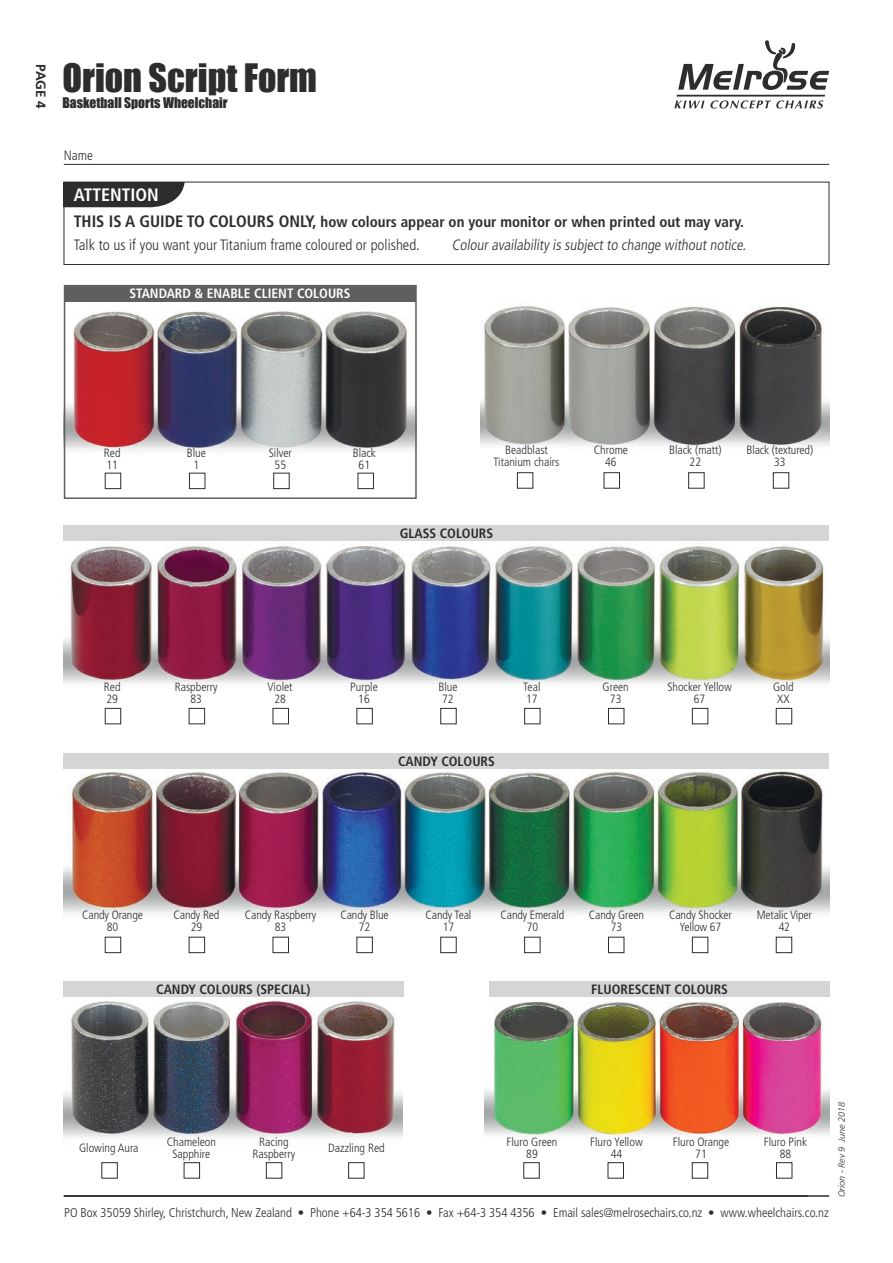
<style>
.page{position:relative;width:893px;height:1263px;background:#fff}
.page>*{position:absolute;margin:0;border:0;box-sizing:border-box;transform-origin:0 0}
.t1{font:36px "Impact";color:#2d2c2f}
.t2{font:700 condensed 18px "Frutiger";color:#fff}
.t3{font:700 condensed 16.5px "Frutiger";color:#2d2c2f}
.t4{font:700 condensed 15px/22.2px "Frutiger";color:#2d2c2f}
.t5{font:300 condensed 15px "Frutiger";color:#2d2c2f}
.t6{font:700 condensed 13.5px "Frutiger";color:#2d2c2f}
.t7{font:700 condensed 13.5px "Frutiger";color:#fff}
.t8{font:13.5px "Impact";color:#2d2c2f}
.t9{font:700 13.5px "Frutiger";color:#2d2c2f}
.t10{font:300 condensed 13.5px "Frutiger";color:#2d2c2f}
.t11{font:300 condensed 12.75px "Frutiger";letter-spacing:-.005em;color:#2d2c2f}
.t12{font:300 condensed 12px/12px "Frutiger";color:#2d2c2f;text-align:center}
.t13{font:italic 300 9px "Frutiger";color:#2d2c2f}
.s1{font-size:16.5px}
.s2{font-weight:300}
</style>
<div class="page">
<hr style="left:64px;top:1195px;width:765px;height:2px;background:#2d2c2f">
<img style="left:67px;top:311px;width:347px;height:141px">
<img style="left:64px;top:1001px;width:339px;height:137px">
<img style="left:485px;top:1002px;width:344px;height:136px">
<img style="left:64px;top:769px;width:765px;height:146px">
<img style="left:64px;top:543px;width:765px;height:140px">
<img style="left:567px;top:306px;width:262px;height:141px">
<img style="left:480px;top:305px;width:87px;height:141px">
<div style="left:64px;top:286px;width:351px;height:16px;background:#5f5f5e"></div>
<div style="left:64px;top:525px;width:765px;height:16px;background:#d4d5d4"></div>
<div style="left:64px;top:753px;width:765px;height:16px;background:#d4d5d4"></div>
<div style="left:64px;top:981px;width:340px;height:16px;background:#d4d5d4"></div>
<hr style="left:64px;top:164px;width:765px;height:1px;background:#2d2c2f">
<svg style="left:66px;top:184px;width:119px;height:23px;background:#3b3b3d"></svg>
<div style="left:64px;top:182px;width:765px;height:83px;border:1px solid #2d2c2f"></div>
<div style="left:105px;top:473px;width:16px;height:16px;border:1px solid #2d2c2f"></div>
<div style="left:102px;top:1162px;width:16px;height:16px;border:1px solid #2d2c2f"></div>
<div style="left:105px;top:708px;width:16px;height:16px;border:1px solid #2d2c2f"></div>
<div style="left:105px;top:937px;width:16px;height:16px;border:1px solid #2d2c2f"></div>
<div style="left:189px;top:473px;width:16px;height:16px;border:1px solid #2d2c2f"></div>
<div style="left:184px;top:1162px;width:16px;height:16px;border:1px solid #2d2c2f"></div>
<div style="left:608px;top:1162px;width:16px;height:16px;border:1px solid #2d2c2f"></div>
<div style="left:189px;top:708px;width:16px;height:16px;border:1px solid #2d2c2f"></div>
<div style="left:189px;top:937px;width:16px;height:16px;border:1px solid #2d2c2f"></div>
<div style="left:358px;top:473px;width:16px;height:16px;border:1px solid #2d2c2f"></div>
<div style="left:348px;top:1162px;width:16px;height:16px;border:1px solid #2d2c2f"></div>
<div style="left:776px;top:1162px;width:16px;height:16px;border:1px solid #2d2c2f"></div>
<div style="left:357px;top:708px;width:16px;height:16px;border:1px solid #2d2c2f"></div>
<div style="left:357px;top:937px;width:16px;height:16px;border:1px solid #2d2c2f"></div>
<div style="left:776px;top:708px;width:16px;height:16px;border:1px solid #2d2c2f"></div>
<div style="left:776px;top:937px;width:16px;height:16px;border:1px solid #2d2c2f"></div>
<div style="left:692px;top:708px;width:16px;height:16px;border:1px solid #2d2c2f"></div>
<div style="left:692px;top:937px;width:16px;height:16px;border:1px solid #2d2c2f"></div>
<div style="left:608px;top:708px;width:16px;height:16px;border:1px solid #2d2c2f"></div>
<div style="left:608px;top:937px;width:16px;height:16px;border:1px solid #2d2c2f"></div>
<div style="left:524px;top:708px;width:16px;height:16px;border:1px solid #2d2c2f"></div>
<div style="left:524px;top:937px;width:16px;height:16px;border:1px solid #2d2c2f"></div>
<div style="left:441px;top:708px;width:15px;height:16px;border:1px solid #2d2c2f"></div>
<div style="left:441px;top:937px;width:15px;height:16px;border:1px solid #2d2c2f"></div>
<div style="left:273px;top:473px;width:16px;height:16px;border:1px solid #2d2c2f"></div>
<div style="left:266px;top:1162px;width:16px;height:16px;border:1px solid #2d2c2f"></div>
<div style="left:692px;top:1162px;width:16px;height:16px;border:1px solid #2d2c2f"></div>
<div style="left:273px;top:708px;width:16px;height:16px;border:1px solid #2d2c2f"></div>
<div style="left:273px;top:937px;width:16px;height:16px;border:1px solid #2d2c2f"></div>
<div style="left:688px;top:472px;width:16px;height:16px;border:1px solid #2d2c2f"></div>
<div style="left:604px;top:472px;width:16px;height:16px;border:1px solid #2d2c2f"></div>
<div style="left:517px;top:472px;width:16px;height:16px;border:1px solid #2d2c2f"></div>
<div style="left:773px;top:472px;width:16px;height:16px;border:1px solid #2d2c2f"></div>
<div style="left:489px;top:981px;width:340px;height:16px;background:#d4d5d4"></div>
<div style="left:64px;top:285px;width:353px;height:214px;border:2px solid #5f5f5e"></div>
<svg style="left:674px;top:101px;width:30px;height:7px"></svg>
<svg style="left:710px;top:100px;width:113px;height:9px"></svg>
<hr style="left:676px;top:95px;width:149px;height:2px;background:#2d2c2f">
<svg style="left:678px;top:40px;width:151px;height:50px"></svg>
<p class="t9" style="left:49px;top:64px;width:46px;rotate:90deg">PAGE 4</p>
<h1 class="t1" style="left:63px;top:56px;width:256px">Orion Script Form</h1>
<p class="t8" style="left:63px;top:95px;width:167px">Basketball Sports Wheelchair</p>
<p class="t10" style="left:64px;top:148px;width:31px">Name</p>
<h2 class="t2" style="left:74px;top:184px;width:21px">ATTENTION</h2>
<h3 class="t3" style="left:74px;top:212px;width:76px">THIS IS AGUIDE</h3>
<h3 class="t3" style="left:187px;top:212px;width:60px">TO COLOURS</h3>
<p class="t4" style="left:74px;top:211px;width:672px;text-indent:205px"><span class="s1">ON LY,</span> HOW COLOURS APPEAR ON YOUR MONITOR OR WHEN PRINTED OUT MAY VARY.<br><span class="s2">Talk to us if you want your Titanium frame coloured or polished.</span></p>
<p class="t5" style="left:452px;top:236px;width:298px">Colour availability is subject to change without notice.</p>
<p class="t7" style="left:129px;top:285px;width:9px">STANDARD</p>
<p class="t7" style="left:194px;top:285px;width:134px">&amp; ENABLE CLIENT COLOURS</p>
<p class="t12" style="left:104px;top:447px;width:18px;text-align:left">Red<br>11</p>
<p class="t12" style="left:187px;top:447px;width:21px">Blue<br>1</p>
<p class="t12" style="left:269px;top:447px;width:25px">Silver<br>55</p>
<p class="t12" style="left:353px;top:447px;width:25px">Black<br>61</p>
<p class="t12" style="left:494px;top:444px;width:67px">Beadblast<br>Titanium chairs</p>
<p class="t12" style="left:594px;top:444px;width:36px">Chrome<br>46</p>
<p class="t12" style="left:669px;top:444px;width:54px">Black (matt)<br>22</p>
<p class="t12" style="left:746px;top:444px;width:68px">Black (textured)<br>33</p>
<p class="t6" style="left:400px;top:525px;width:23px">GLASS</p>
<p class="t6" style="left:440px;top:525px;width:31px">COLOURS</p>
<p class="t12" style="left:104px;top:681px;width:18px;text-align:left">Red<br>29</p>
<p class="t12" style="left:175px;top:681px;width:44px">Raspberry<br>83</p>
<p class="t12" style="left:268px;top:681px;width:26px">Violet<br>28</p>
<p class="t12" style="left:350px;top:681px;width:29px">Purple<br>16</p>
<p class="t12" style="left:438px;top:681px;width:21px">Blue<br>72</p>
<p class="t12" style="left:523px;top:681px;width:19px;text-align:left">Teal<br>17</p>
<p class="t12" style="left:603px;top:681px;width:28px">Green<br>73</p>
<p class="t12" style="left:667px;top:681px;width:66px">Shocker Yellow<br>67</p>
<p class="t12" style="left:773px;top:681px;width:22px">Gold<br>XX</p>
<p class="t6" style="left:398px;top:753px;width:75px">CANDY COLOURS</p>
<p class="t12" style="left:82px;top:909px;width:62px">Candy Orange<br>80</p>
<p class="t12" style="left:174px;top:909px;width:47px">Candy Red<br>29</p>
<p class="t12" style="left:245px;top:909px;width:73px">Candy Raspberry<br>83</p>
<p class="t12" style="left:340px;top:909px;width:50px">Candy Blue<br>72</p>
<p class="t12" style="left:426px;top:909px;width:47px">Candy Teal<br>17</p>
<p class="t12" style="left:500px;top:909px;width:65px">Candy Emerald<br>70</p>
<p class="t12" style="left:589px;top:909px;width:57px">Candy Green<br>73</p>
<p class="t12" style="left:669px;top:909px;width:64px">Candy Shocker<br>Yellow 67</p>
<p class="t12" style="left:757px;top:909px;width:57px">Metalic Viper<br>42</p>
<p class="t6" style="left:156px;top:981px;width:75px">CANDY COLOURS</p>
<p class="t6" style="left:256px;top:981px;width:55px">(SPECIAL)</p>
<p class="t6" style="left:591px;top:981px;width:66px">FLUORESCENT</p>
<p class="t6" style="left:674px;top:981px;width:31px">COLOURS</p>
<p class="t12" style="left:79px;top:1141px;width:61px">Glowing Aura</p>
<p class="t12" style="left:167px;top:1135px;width:51px">Chameleon<br>Sapphire</p>
<p class="t12" style="left:252px;top:1135px;width:44px">Racing<br>Raspberry</p>
<p class="t12" style="left:328px;top:1141px;width:58px">Dazzling Red</p>
<p class="t12" style="left:507px;top:1135px;width:52px">Fluro Green<br>89</p>
<p class="t12" style="left:590px;top:1135px;width:54px">Fluro Yellow<br>44</p>
<p class="t12" style="left:673px;top:1135px;width:58px">Fluro Orange<br>71</p>
<p class="t12" style="left:764px;top:1135px;width:45px">Fluro Pink<br>88</p>
<p class="t11" style="left:64px;top:1205px;width:766px">PO Box 35059 Shirley, Christchurch, New Zealand • Phone +64-3 354 5616 • Fax +64-3 354 4356 • Email sales@melrosechairs.co.nz • www.wheelchairs.co.nz</p>
<p class="t13" style="left:836px;top:1197px;width:97px;rotate:-90deg">Orion - Rev 9 June 2018</p>
</div>
